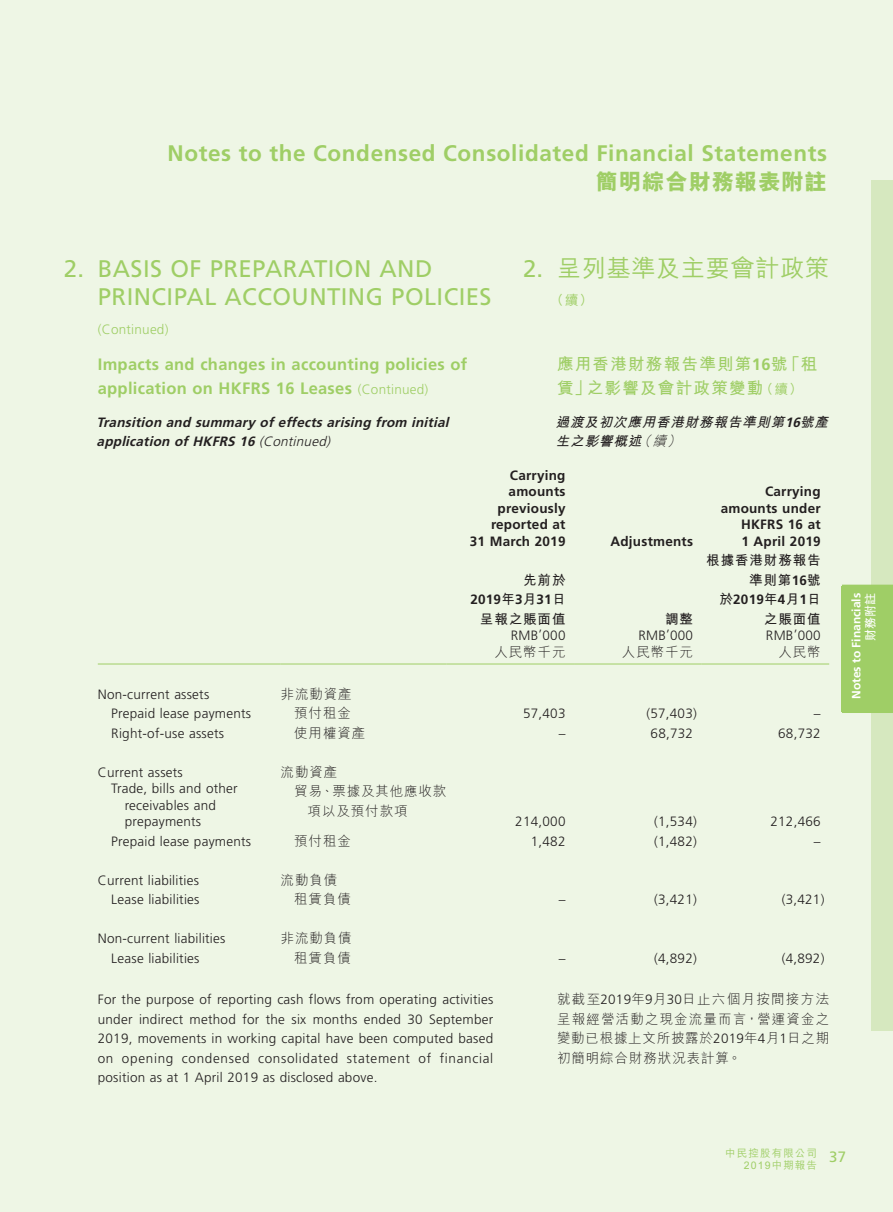
<style>
.page{position:relative;width:893px;height:1212px;background:#eef6e5}
.page>*{position:absolute;margin:0;border:0;box-sizing:border-box;transform-origin:0 0}
.t1{font:24px/28.5px "Frutiger LT Std";letter-spacing:.02em;color:#9fce66}
.t2{font:24px "M Hei HK Medium E Ten B5 H";letter-spacing:.035em;color:#9fce66}
.t3{font:700 22.5px "Frutiger LT Std";letter-spacing:.03em;color:#9fce66}
.t4{font:22.5px "M Hei HK Xbold E Ten B5 H";letter-spacing:.03em;color:#9fce66}
.t5{font:700 16.5px/24px "Frutiger LT Std";letter-spacing:.02em;color:#9fce66}
.t6{font:16.5px/24px "M Hei HK Bold E Ten B5 H";letter-spacing:.08em;color:#9fce66}
.t7{font:15px "Frutiger LT Std";color:#9fce66}
.t8{font:300 13.5px/19.5px "Frutiger LT Std";letter-spacing:.02em;color:#231f20}
.t9{font:13.5px/19.5px "M Hei HK Light E Ten B5 H";letter-spacing:.07em;color:#231f20;text-align:justify}
.t10{font:700 13.5px/16.5px "Frutiger LT Std";letter-spacing:.02em;color:#231f20;text-align:right}
.t11{font:italic 700 13.5px/19.5px "Frutiger LT Std";color:#231f20}
.t12{font:italic 13.5px/19.5px "M Hei HK Bold E Ten B5 H";letter-spacing:.06em;color:#231f20}
.t13{font:13.5px/19.5px "M Hei HK Bold E Ten B5 H";letter-spacing:.07em;color:#231f20;text-align:right}
.t14{font:300 13.5px "Frutiger LT Std";letter-spacing:.02em;color:#9fce66}
.t15{font:13.5px "M Hei HK Medium E Ten B5 H";color:#9fce66}
.t16{font:700 12px "Frutiger LT Std";color:#fff}
.t17{font:12px "M Hei HK Bold E Ten B5 H";color:#fff}
.t18{font:10.5px/12.6px "M Hei HK Medium E Ten B5 H";letter-spacing:.11em;color:#9fce66;text-align:right}
.s1{font-family:"Frutiger LT Std"}
.s2{font-weight:300;font-size:13.5px}
.s3{font-weight:300}
.s4{font-family:"Frutiger LT Std";font-weight:700}
.s5{font-family:"M Hei HK Medium E Ten B5 H";font-size:13.5px}
.s6{font-family:"M Hei HK Light E Ten B5 H"}
.s7{font-family:"M Hei HK Bold E Ten B5 H";font-weight:400}
.s8{font-family:"Frutiger LT Std";font-weight:300}
</style>
<div class="page">
<div style="left:872px;top:181px;width:21px;height:850px;background:#d6e8bf"></div>
<div style="left:842px;top:586px;width:51px;height:125px;background:#9fce66"></div>
<hr style="left:842px;top:585px;width:51px;height:3px;background:#9fce66">
<hr style="left:842px;top:710px;width:51px;height:3px;background:#9fce66">
<hr style="left:98px;top:664px;width:183px;height:1px;background:#9fce66">
<hr style="left:281px;top:664px;width:165px;height:1px;background:#9fce66">
<hr style="left:446px;top:664px;width:128px;height:1px;background:#9fce66">
<hr style="left:574px;top:664px;width:128px;height:1px;background:#9fce66">
<hr style="left:702px;top:664px;width:127px;height:1px;background:#9fce66">
<h2 class="t3" style="left:168px;top:144px;width:661px">Notes to the Condensed Consolidated Financial Statements</h2>
<h2 class="t4" style="left:596px;top:173px;width:233px">簡明綜合財務報表附註</h2>
<h1 class="t2" style="left:523px;top:259px;width:308px"><span class="s1">2.</span> 呈列基準及主要會計政策</h1>
<p class="t15" style="left:550px;top:295px;width:44px">（續）</p>
<h1 class="t1" style="left:98px;top:256px;width:395px;text-indent:-34px">2. BASIS OF PREPARATION AND<br>PRINCIPAL ACCOUNTING POLICIES</h1>
<p class="t14" style="left:98px;top:323px;width:72px">(Continued)</p>
<p class="t5" style="left:98px;top:354px;width:371px">Impacts and changes in accounting policies of application on HKFRS 16 Leases <span class="s2">(Continued)</span></p>
<p class="t11" style="left:97px;top:413px;width:356px">Transition and summary of effects arising from initial application of HKFRS 16 <span class="s3">(Continued)</span></p>
<p class="t10" style="left:470px;top:468px;width:97px">Carrying amounts previously reported at<br>31 March 2019</p>
<p class="t6" style="left:557px;top:354px;width:262px">應用香港財務報告準則第<span class="s4">16</span>號「租賃」之影響及會計政策變動<span class="s5">（續）</span></p>
<p class="t12" style="left:556px;top:414px;width:277px">過渡及初次應用香港財務報告準則第<span class="s4">16</span>號產生之影響概述<span class="s6">（續）</span></p>
<p class="t10" style="left:721px;top:484px;width:102px">Carrying amounts under<br>HKFRS 16 at<br>1 April 2019</p>
<p class="t10" style="left:610px;top:534px;width:84px">Adjustments</p>
<p class="t13" style="left:523px;top:572px;width:44px">先前於</p>
<p class="t10" style="left:470px;top:592px;width:97px">2019<span class="s7">年</span>3<span class="s7">月</span>31<span class="s7">日</span></p>
<p class="t13" style="left:480px;top:611px;width:87px">呈報之賬面值</p>
<p class="t13" style="left:665px;top:611px;width:29px">調整</p>
<p class="t13" style="left:706px;top:552px;width:116px">根據香港財務報告準則第<span class="s4">16</span>號</p>
<p class="t10" style="left:719px;top:592px;width:103px"><span class="s7">於</span>2019<span class="s7">年</span>4<span class="s7">月</span>1<span class="s7">日</span></p>
<p class="t13" style="left:764px;top:611px;width:58px">之賬面值</p>
<p class="t8" style="left:511px;top:627px;width:56px">RMB’000</p>
<p class="t8" style="left:638px;top:627px;width:56px">RMB’000</p>
<p class="t8" style="left:766px;top:627px;width:56px">RMB’000</p>
<p class="t9" style="left:494px;top:644px;width:73px">人民幣千元</p>
<p class="t9" style="left:622px;top:644px;width:73px">人民幣千元</p>
<p class="t9" style="left:778px;top:644px;width:44px">人民幣</p>
<p class="t8" style="left:98px;top:685px;width:113px">Non-current assets</p>
<p class="t9" style="left:281px;top:686px;width:73px">非流動資產</p>
<p class="t8" style="left:111px;top:705px;width:141px">Prepaid lease payments</p>
<p class="t9" style="left:294px;top:705px;width:58px">預付租金</p>
<p class="t8" style="left:523px;top:705px;width:44px">57,403</p>
<p class="t8" style="left:646px;top:705px;width:52px">(57,403)</p>
<p class="t8" style="left:814px;top:705px;width:8px">–</p>
<p class="t8" style="left:111px;top:724px;width:114px">Right-of-use assets</p>
<p class="t9" style="left:294px;top:725px;width:73px">使用權資產</p>
<p class="t8" style="left:559px;top:724px;width:8px">–</p>
<p class="t8" style="left:651px;top:724px;width:44px">68,732</p>
<p class="t8" style="left:778px;top:724px;width:44px">68,732</p>
<p class="t8" style="left:98px;top:763px;width:87px">Current assets</p>
<p class="t9" style="left:281px;top:764px;width:58px">流動資產</p>
<p class="t8" style="left:125px;top:781px;width:114px;line-height:16.5px;text-indent:-13px">Trade, bills and other receivables and prepayments</p>
<p class="t9" style="left:308px;top:783px;width:140px;text-indent:-13px">貿易、票據及其他應收款項以及預付款項</p>
<p class="t8" style="left:515px;top:813px;width:52px">214,000</p>
<p class="t8" style="left:654px;top:813px;width:44px">(1,534)</p>
<p class="t8" style="left:770px;top:813px;width:52px">212,466</p>
<p class="t8" style="left:111px;top:832px;width:141px">Prepaid lease payments</p>
<p class="t9" style="left:294px;top:833px;width:58px">預付租金</p>
<p class="t8" style="left:531px;top:832px;width:36px">1,482</p>
<p class="t8" style="left:654px;top:832px;width:44px">(1,482)</p>
<p class="t8" style="left:814px;top:832px;width:8px">–</p>
<p class="t8" style="left:98px;top:871px;width:103px">Current liabilities</p>
<p class="t9" style="left:281px;top:872px;width:58px">流動負債</p>
<p class="t8" style="left:111px;top:891px;width:90px">Lease liabilities</p>
<p class="t9" style="left:294px;top:891px;width:58px">租賃負債</p>
<p class="t8" style="left:559px;top:891px;width:8px">–</p>
<p class="t8" style="left:654px;top:891px;width:44px">(3,421)</p>
<p class="t8" style="left:782px;top:891px;width:44px">(3,421)</p>
<p class="t8" style="left:98px;top:930px;width:129px">Non-current liabilities</p>
<p class="t9" style="left:281px;top:930px;width:73px">非流動負債</p>
<p class="t8" style="left:111px;top:949px;width:90px">Lease liabilities</p>
<p class="t9" style="left:294px;top:950px;width:58px">租賃負債</p>
<p class="t8" style="left:559px;top:949px;width:8px">–</p>
<p class="t8" style="left:654px;top:949px;width:44px">(4,892)</p>
<p class="t8" style="left:782px;top:949px;width:44px">(4,892)</p>
<p class="t8" style="left:98px;top:991px;width:397px;text-align:justify">For the purpose of reporting cash flows from operating activities under indirect method for the six months ended 30 September 2019, movements in working capital have been computed based on opening condensed consolidated statement of financial position as at 1 April 2019 as disclosed above.</p>
<p class="t9" style="left:557px;top:991px;width:274px">就截至<span class="s8">2019</span>年<span class="s8">9</span>月<span class="s8">30</span>日止六個月按間接方法呈報經營活動之現金流量而言，營運資金之變動已根據上文所披露於<span class="s8">2019</span>年<span class="s8">4</span>月<span class="s8">1</span>日之期初簡明綜合財務狀況表計算。</p>
<p class="t16" style="left:851px;top:699px;width:108px;rotate:-90deg">Notes to Financials</p>
<p class="t17" style="left:866px;top:641px;width:49px;rotate:-90deg">財務附註</p>
<p class="t18" style="left:725px;top:1148px;width:93px">中民控股有限公司<br>2019中期報告</p>
<p class="t7" style="left:829px;top:1151px;width:19px">37</p>
</div>
